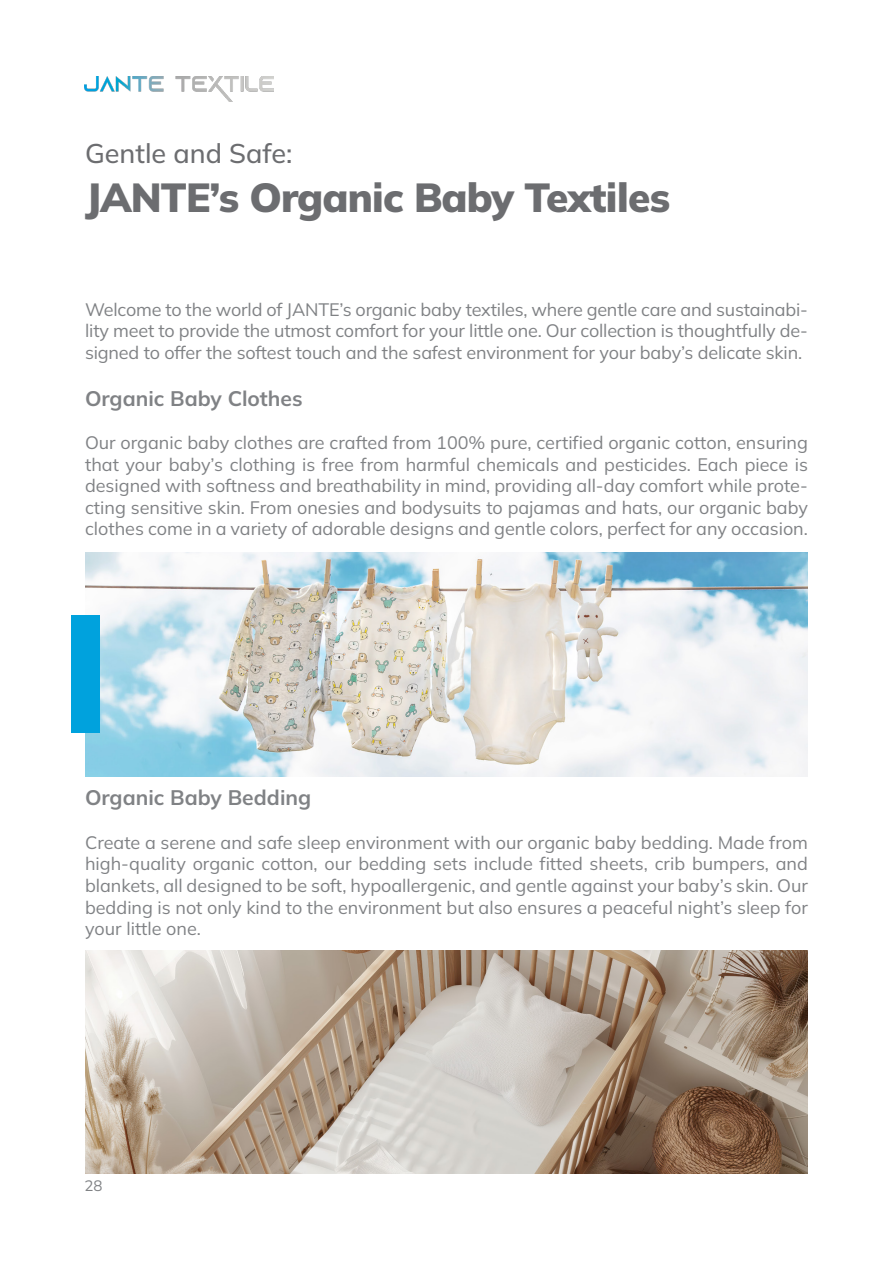
<style>
.page{position:relative;width:893px;height:1263px;background:#fff}
.page>*{position:absolute;margin:0;border:0;box-sizing:border-box;transform-origin:0 0}
.t1{font:900 40.5px "Mulish";letter-spacing:-.02em;color:#6c6d70}
.t2{font:500 27px "Mulish";color:#6c6d70}
.t3{font:700 21px "Mulish";color:#808285}
.t4{font:18px/21.6px "Mulish";color:#808285;text-align:justify}
.t5{font:15px "Mulish";color:#808285}
</style>
<div class="page">
<img style="left:85px;top:77px;width:188px;height:24px">
<img style="left:85px;top:553px;width:723px;height:223px">
<img style="left:85px;top:950px;width:723px;height:223px">
<div style="left:71px;top:615px;width:29px;height:118px;background:#00a2dd"></div>
<p class="t2" style="left:85px;top:135px;width:209px">Gentle and Safe:</p>
<p class="t1" style="left:85px;top:169px;width:587px">JANTE’s Organic Baby Textiles</p>
<p class="t4" style="left:85px;top:298px;width:724px">Welcome to the world of JANTE’s organic baby textiles, where gentle care and sustainabi&shy;lity meet to provide the utmost comfort for your little one. Our collection is thoughtfully de&shy;signed to offer the softest touch and the safest environment for your baby’s delicate skin.</p>
<p class="t3" style="left:85px;top:384px;width:219px">Organic Baby Clothes</p>
<p class="t4" style="left:85px;top:431px;width:724px">Our organic baby clothes are crafted from 100% pure, certified organic cotton, ensuring that your baby’s clothing is free from harmful chemicals and pesticides. Each piece is designed with softness and breathability in mind, providing all-day comfort while prote&shy;cting sensitive skin. From onesies and bodysuits to pajamas and hats, our organic baby clothes come in a variety of adorable designs and gentle colors, perfect for any occasion.</p>
<p class="t3" style="left:85px;top:783px;width:228px">Organic Baby Bedding</p>
<p class="t4" style="left:85px;top:831px;width:724px">Create a serene and safe sleep environment with our organic baby bedding. Made from high-quality organic cotton, our bedding sets include fitted sheets, crib bumpers, and blankets, all designed to be soft, hypoallergenic, and gentle against your baby’s skin. Our bedding is not only kind to the environment but also ensures a peaceful night’s sleep for your little one.</p>
<p class="t5" style="left:84px;top:1175px;width:19px">28</p>
</div>
